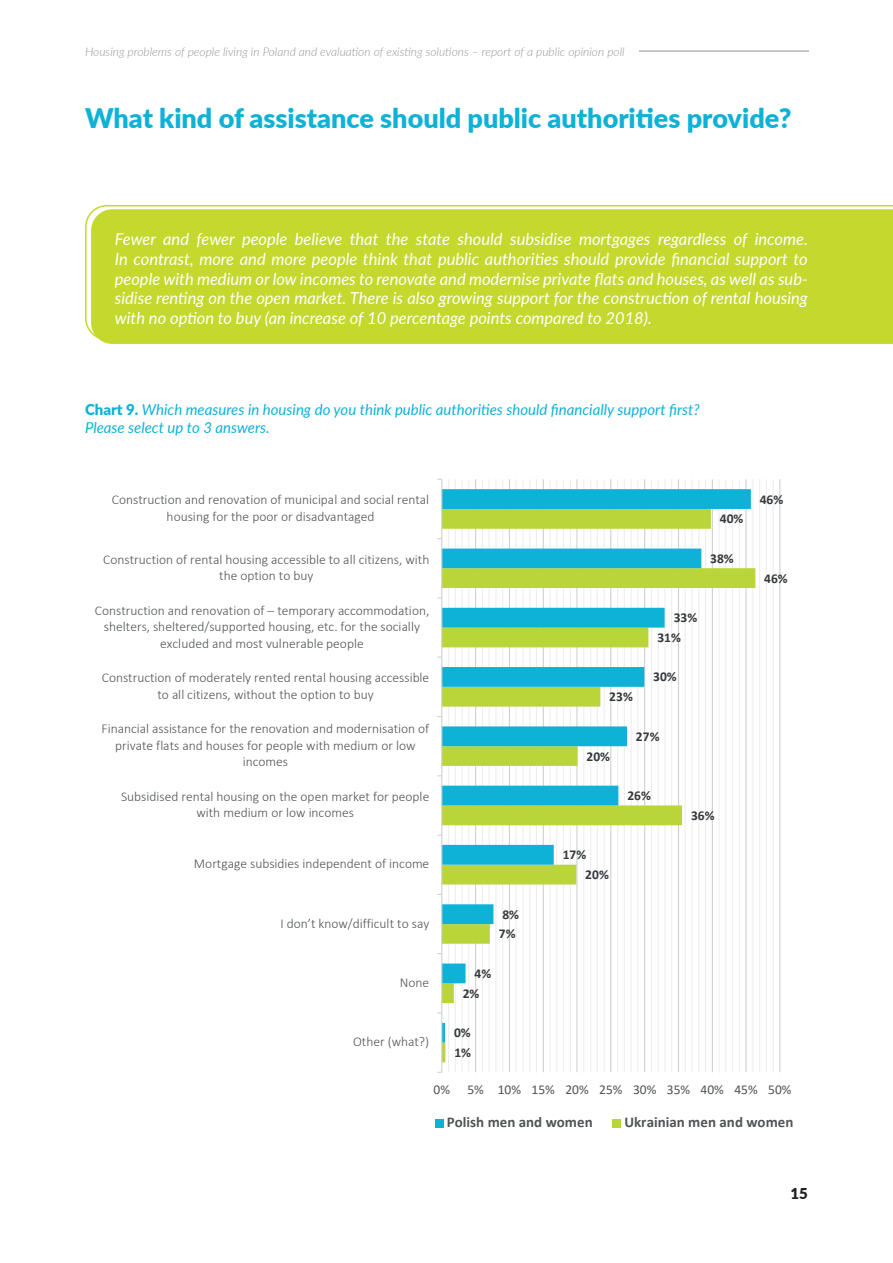
<style>
.page{position:relative;width:893px;height:1263px;background:#fff}
.page>*{position:absolute;margin:0;border:0;box-sizing:border-box;transform-origin:0 0}
.t1{font:900 27px "Lato";color:#0eb2d7}
.t2{font:italic 16.5px/19.8px "Lato";color:#fff;text-align:justify}
.t3{font:italic 15px/18px "Lato";color:#0eb2d7}
.t4{font:700 15px "Calibri";letter-spacing:.005em;color:#515455}
.t5{font:900 15px "Lato";color:#231f20}
.t6{font:300 13.5px/16.5px "Calibri";color:#515455;text-align:center}
.t7{font:700 13.5px "Calibri";color:#36393c}
.t8{font:13.5px "Calibri";color:#515455}
.t9{font:italic 300 12px "Lato";color:#939598}
.s1{font-weight:900;font-style:normal}
</style>
<div class="page">
<hr style="left:639px;top:51px;width:170px;height:1px;background:#231f20">
<svg style="left:100px;top:340px;width:793px;height:4px;fill:#c4d82d"></svg>
<div style="left:85px;top:205px;width:808px;height:135px;background:#c4d82d"></div>
<hr style="left:448px;top:479px;width:1px;height:593px;background:#edeeed">
<hr style="left:455px;top:479px;width:1px;height:593px;background:#edeeed">
<hr style="left:462px;top:479px;width:1px;height:593px;background:#edeeed">
<hr style="left:468px;top:479px;width:1px;height:593px;background:#edeeed">
<hr style="left:482px;top:479px;width:1px;height:593px;background:#edeeed">
<hr style="left:489px;top:479px;width:1px;height:593px;background:#edeeed">
<hr style="left:495px;top:479px;width:1px;height:593px;background:#edeeed">
<hr style="left:502px;top:479px;width:1px;height:593px;background:#edeeed">
<hr style="left:516px;top:479px;width:1px;height:593px;background:#edeeed">
<hr style="left:522px;top:479px;width:1px;height:593px;background:#edeeed">
<hr style="left:529px;top:479px;width:1px;height:593px;background:#edeeed">
<hr style="left:536px;top:479px;width:1px;height:593px;background:#edeeed">
<hr style="left:549px;top:479px;width:1px;height:593px;background:#edeeed">
<hr style="left:556px;top:479px;width:1px;height:593px;background:#edeeed">
<hr style="left:563px;top:479px;width:1px;height:593px;background:#edeeed">
<hr style="left:570px;top:479px;width:1px;height:593px;background:#edeeed">
<hr style="left:583px;top:479px;width:1px;height:593px;background:#edeeed">
<hr style="left:590px;top:479px;width:1px;height:593px;background:#edeeed">
<hr style="left:597px;top:479px;width:1px;height:593px;background:#edeeed">
<hr style="left:604px;top:479px;width:1px;height:593px;background:#edeeed">
<hr style="left:617px;top:479px;width:1px;height:593px;background:#edeeed">
<hr style="left:624px;top:479px;width:1px;height:593px;background:#edeeed">
<hr style="left:631px;top:479px;width:1px;height:593px;background:#edeeed">
<hr style="left:637px;top:479px;width:1px;height:593px;background:#edeeed">
<hr style="left:651px;top:479px;width:1px;height:593px;background:#edeeed">
<hr style="left:658px;top:479px;width:1px;height:593px;background:#edeeed">
<hr style="left:664px;top:479px;width:2px;height:593px;background:#edeeed">
<hr style="left:671px;top:479px;width:1px;height:593px;background:#edeeed">
<hr style="left:685px;top:479px;width:1px;height:593px;background:#edeeed">
<hr style="left:691px;top:479px;width:2px;height:593px;background:#edeeed">
<hr style="left:698px;top:479px;width:1px;height:593px;background:#edeeed">
<hr style="left:705px;top:479px;width:1px;height:593px;background:#edeeed">
<hr style="left:718px;top:479px;width:2px;height:593px;background:#edeeed">
<hr style="left:725px;top:479px;width:1px;height:593px;background:#edeeed">
<hr style="left:732px;top:479px;width:1px;height:593px;background:#edeeed">
<hr style="left:739px;top:479px;width:1px;height:593px;background:#edeeed">
<hr style="left:752px;top:479px;width:1px;height:593px;background:#edeeed">
<hr style="left:759px;top:479px;width:1px;height:593px;background:#edeeed">
<hr style="left:766px;top:479px;width:1px;height:593px;background:#edeeed">
<hr style="left:773px;top:479px;width:1px;height:593px;background:#edeeed">
<hr style="left:475px;top:479px;width:1px;height:593px;background:#cfd1d0">
<hr style="left:509px;top:479px;width:1px;height:593px;background:#cfd1d0">
<hr style="left:543px;top:479px;width:1px;height:593px;background:#cfd1d0">
<hr style="left:576px;top:479px;width:1px;height:593px;background:#cfd1d0">
<hr style="left:610px;top:479px;width:1px;height:593px;background:#cfd1d0">
<hr style="left:644px;top:479px;width:1px;height:593px;background:#cfd1d0">
<hr style="left:678px;top:479px;width:1px;height:593px;background:#cfd1d0">
<hr style="left:712px;top:479px;width:1px;height:593px;background:#cfd1d0">
<hr style="left:745px;top:479px;width:2px;height:593px;background:#cfd1d0">
<hr style="left:779px;top:479px;width:1px;height:593px;background:#cfd1d0">
<svg style="left:442px;top:489px;width:309px;height:553px"></svg>
<hr style="left:441px;top:479px;width:1px;height:593px;background:#cfd1d0">
<div style="left:435px;top:1119px;width:8px;height:8px;background:#0eb2d7"></div>
<div style="left:613px;top:1119px;width:8px;height:8px;background:#b9d539"></div>
<p class="t9" style="left:85px;top:43px;width:541px">Housing problems of people living in Poland and evaluation of existing solutions – report of a public opinion poll</p>
<h1 class="t1" style="left:85px;top:98px;width:708px">What kind of assistance should public authorities provide?</h1>
<p class="t2" style="left:115px;top:228px;width:695px">Fewer and fewer people believe that the state should subsidise mortgages regardless of income.<br>In contrast, more and more people think that public authorities should provide financial support to people with medium or low incomes to renovate and modernise private flats and houses, as well as sub&shy;sidise renting on the open market. There is also growing support for the construction of rental housing with no option to buy (an increase of 10 percentage points compared to 2018).</p>
<p class="t3" style="left:85px;top:400px;width:616px"><span class="s1">Chart 9.</span> Which measures in housing do you think public authorities should financially support first?<br>Please select up to 3 answers.</p>
<p class="t6" style="left:112px;top:492px;width:319px">Construction and renovation of municipal and social rental housing for the poor or disadvantaged</p>
<p class="t6" style="left:103px;top:551px;width:328px">Construction of rental housing accessible to all citizens, with the option to buy</p>
<p class="t6" style="left:95px;top:602px;width:336px">Construction and renovation of – temporary accommodation, shelters, sheltered/supported housing, etc. for the socially excluded and most vulnerable people</p>
<p class="t6" style="left:102px;top:669px;width:329px">Construction of moderately rented rental housing accessible to all citizens, without the option to buy</p>
<p class="t6" style="left:102px;top:720px;width:329px">Financial assistance for the renovation and modernisation of private flats and houses for people with medium or low incomes</p>
<p class="t6" style="left:121px;top:788px;width:310px">Subsidised rental housing on the open market for people with medium or low incomes</p>
<p class="t6" style="left:194px;top:856px;width:237px">Mortgage subsidies independent of income</p>
<p class="t6" style="left:280px;top:915px;width:150px">I don’t know/difficult to say</p>
<p class="t6" style="left:400px;top:974px;width:31px">None</p>
<p class="t6" style="left:353px;top:1033px;width:78px">Other (what?)</p>
<p class="t7" style="left:502px;top:905px;width:18px">8%</p>
<p class="t7" style="left:499px;top:924px;width:18px">7%</p>
<p class="t7" style="left:474px;top:964px;width:18px">4%</p>
<p class="t7" style="left:463px;top:984px;width:18px">2%</p>
<p class="t7" style="left:454px;top:1023px;width:18px">0%</p>
<p class="t7" style="left:454px;top:1043px;width:18px">1%</p>
<p class="t7" style="left:720px;top:509px;width:25px">40%</p>
<p class="t7" style="left:710px;top:549px;width:25px">38%</p>
<p class="t7" style="left:674px;top:608px;width:25px">33%</p>
<p class="t7" style="left:657px;top:628px;width:25px">31%</p>
<p class="t7" style="left:609px;top:687px;width:25px">23%</p>
<p class="t7" style="left:653px;top:667px;width:25px">30%</p>
<p class="t7" style="left:586px;top:746px;width:25px">20%</p>
<p class="t7" style="left:636px;top:727px;width:25px">27%</p>
<p class="t7" style="left:627px;top:786px;width:25px">26%</p>
<p class="t7" style="left:563px;top:845px;width:25px">17%</p>
<p class="t7" style="left:585px;top:865px;width:25px">20%</p>
<p class="t7" style="left:691px;top:806px;width:25px">36%</p>
<p class="t7" style="left:760px;top:489px;width:25px">46%</p>
<p class="t7" style="left:764px;top:569px;width:25px">46%</p>
<p class="t8" style="left:434px;top:1080px;width:18px">0%</p>
<p class="t8" style="left:467px;top:1080px;width:326px">5% 10% 15% 20% 25% 30% 35% 40% 45% 50%</p>
<p class="t4" style="left:447px;top:1112px;width:147px">Polish men and women</p>
<p class="t4" style="left:624px;top:1112px;width:171px">Ukrainian men and women</p>
<p class="t5" style="left:790px;top:1182px;width:19px">15</p>
</div>
